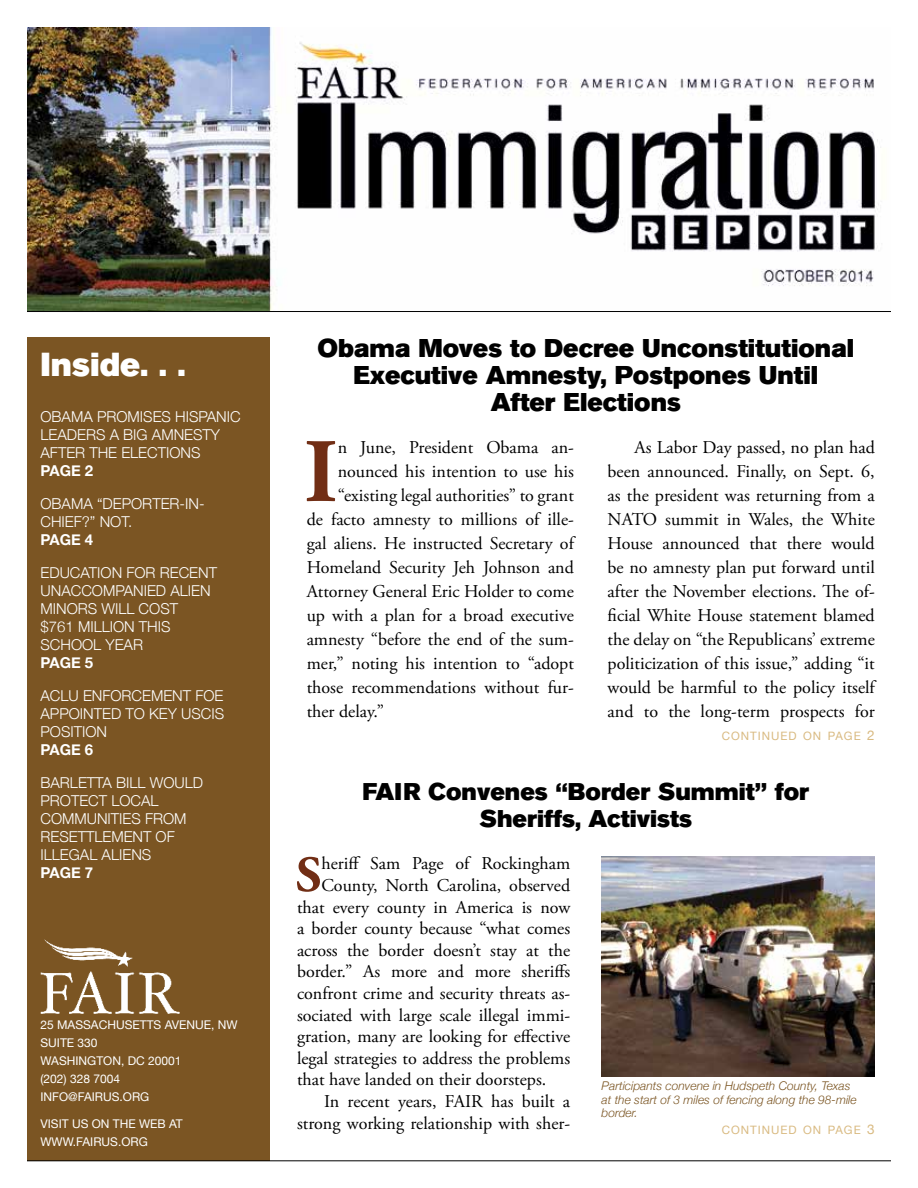
<style>
.page{position:relative;width:918px;height:1188px;background:#fff}
.page>*{position:absolute;margin:0;border:0;box-sizing:border-box;transform-origin:0 0}
.t1{font:700 90.45px "Adobe Garamond Pro";color:#712e15}
.t2{font:700 50.55px "Adobe Garamond Pro";color:#712e15}
.t3{font:33px "Akzidenz Grotesk BE Super";color:#fff}
.t4{font:25.5px/27px "Akzidenz Grotesk BE Super";color:#000;text-align:center}
.t5{font:24px/27px "Akzidenz Grotesk BE Super";color:#000;text-align:center}
.t6{font:18px/24px "Adobe Garamond Pro";color:#000;text-align:justify}
.t7{font:300 15px/18px "Helvetica Neue";color:#fff}
.t8{font:700 15px "Helvetica Neue";color:#fff}
.t9{font:12px/18px "Helvetica Neue";color:#fff}
.t10{font:italic 300 12px/13.5px "Helvetica Neue";color:#7b5523}
.t11{font:11.55px "Helvetica Neue";letter-spacing:.085em;color:#d9ba81}
.s1{font-size:13.5px}
</style>
<div class="page">
<img style="left:27px;top:27px;width:854px;height:283px">
<hr style="left:27px;top:311px;width:864px;height:1px;background:#000">
<div style="left:27px;top:338px;width:243px;height:823px;background:#7b5523"></div>
<hr style="left:27px;top:1161px;width:864px;height:1px;background:#000">
<img style="left:40px;top:939px;width:139px;height:74px">
<img style="left:602px;top:857px;width:273px;height:219px">
<h3 class="t3" style="left:40px;top:345px;width:147px">Inside. . .</h3>
<p class="t7" style="left:40px;top:407px;width:202px">OBAMA PROMISES HISPANIC<br>LEADERS A BIG AMNESTY<br>AFTER THE ELECTIONS</p>
<p class="t8" style="left:40px;top:459px;width:54px">PAGE 2</p>
<p class="t7" style="left:40px;top:494px;width:166px">OBAMA “DEPORTER-IN-<br>CHIEF?” NOT.</p>
<p class="t8" style="left:40px;top:528px;width:54px">PAGE 4</p>
<p class="t7" style="left:40px;top:563px;width:178px">EDUCATION FOR RECENT<br>UNACCOMPANIED ALIEN<br>MINORS WILL COST<br>$761 MILLION THIS<br>SCHOOL YEAR</p>
<p class="t8" style="left:40px;top:651px;width:54px">PAGE 5</p>
<p class="t7" style="left:40px;top:686px;width:185px;text-align:justify">ACLU ENFORCEMENT FOE APPOINTED TO KEY USCIS POSITION</p>
<p class="t8" style="left:40px;top:738px;width:54px">PAGE 6</p>
<p class="t7" style="left:40px;top:773px;width:164px">BARLETTA BILL WOULD<br>PROTECT LOCAL<br>COMMUNITIES FROM<br>RESETTLEMENT OF<br>ILLEGAL ALIENS</p>
<p class="t8" style="left:40px;top:861px;width:54px">PAGE 7</p>
<p class="t9" style="left:40px;top:1016px;width:199px">25 MASSACHUSETTS AVENUE, NW<br>SUITE 330<br>WASHINGTON, DC 20001<br>(202) 328 7004<br>INFO@FAIRUS.ORG</p>
<p class="t9" style="left:40px;top:1115px;width:144px">VISIT US ON THE WEB AT<br>WWW.FAIRUS.ORG</p>
<h3 class="t4" style="left:318px;top:334px;width:538px">Obama Moves to Decree Unconstitutional<br>Executive Amnesty, Postpones Until<br>After Elections</h3>
<h1 class="t1" style="left:304px;top:420px;width:35px">I</h1>
<p class="t6" style="left:338px;top:436px;width:238px">n June, President Obama an-</p>
<p class="t6" style="left:338px;top:460px;width:238px">nounced his intention to use his</p>
<p class="t6" style="left:338px;top:484px;width:238px">“existing legal authorities” to grant</p>
<p class="t6" style="left:307px;top:508px;width:269px">de facto amnesty to millions of ille-</p>
<p class="t6" style="left:307px;top:532px;width:269px">gal aliens. He instructed Secretary of</p>
<p class="t6" style="left:307px;top:556px;width:269px">Homeland Security Jeh Johnson and</p>
<p class="t6" style="left:307px;top:580px;width:269px">Attorney General Eric Holder to come</p>
<p class="t6" style="left:307px;top:604px;width:269px">up with a plan for a broad executive</p>
<p class="t6" style="left:307px;top:628px;width:269px">amnesty “before the end of the sum-</p>
<p class="t6" style="left:307px;top:652px;width:269px">mer,” noting his intention to “adopt</p>
<p class="t6" style="left:307px;top:676px;width:269px">those recommendations without fur-</p>
<p class="t6" style="left:307px;top:700px;width:79px">ther delay.”</p>
<p class="t6" style="left:608px;top:436px;width:269px;text-indent:27px">As Labor Day passed, no plan had been announced. Finally, on Sept. 6, as the president was returning from a NATO summit in Wales, the White House announced that there would be no amnesty plan put forward until after the November elections. The of&shy;ficial White House statement blamed the delay on “the Republicans’ extreme politicization of this issue,” adding “it would be harmful to the policy itself and to the long-term prospects for</p>
<p class="t11" style="left:722px;top:728px;width:155px">CONTINUED ON PAGE <span class="s1">2</span></p>
<h3 class="t5" style="left:363px;top:779px;width:448px">FAIR Convenes “Border Summit” for<br>Sheriffs, Activists</h3>
<h2 class="t2" style="left:296px;top:846px;width:27px">S</h2>
<p class="t6" style="left:321px;top:852px;width:250px">heriff Sam Page of Rockingham</p>
<p class="t6" style="left:321px;top:874px;width:250px">County, North Carolina, observed</p>
<p class="t6" style="left:297px;top:896px;width:275px">that every county in America is now</p>
<p class="t6" style="left:297px;top:917px;width:275px">a border county because “what comes</p>
<p class="t6" style="left:297px;top:939px;width:275px">across the border doesn’t stay at the</p>
<p class="t6" style="left:297px;top:960px;width:275px">border.” As more and more sheriffs</p>
<p class="t6" style="left:297px;top:982px;width:275px">confront crime and security threats as-</p>
<p class="t6" style="left:297px;top:1004px;width:275px">sociated with large scale illegal immi-</p>
<p class="t6" style="left:297px;top:1025px;width:275px">gration, many are looking for effective</p>
<p class="t6" style="left:297px;top:1047px;width:275px">legal strategies to address the problems</p>
<p class="t6" style="left:297px;top:1068px;width:251px">that have landed on their doorsteps.</p>
<p class="t6" style="left:324px;top:1090px;width:248px">In recent years, FAIR has built a</p>
<p class="t6" style="left:297px;top:1112px;width:275px">strong working relationship with sher-</p>
<p class="t11" style="left:722px;top:1122px;width:155px">CONTINUED ON PAGE <span class="s1">3</span></p>
<p class="t10" style="left:602px;top:1078px;width:257px">Participants convene in Hudspeth County, Texas at the start of 3 miles of fencing along the 98-mile border.</p>
</div>
